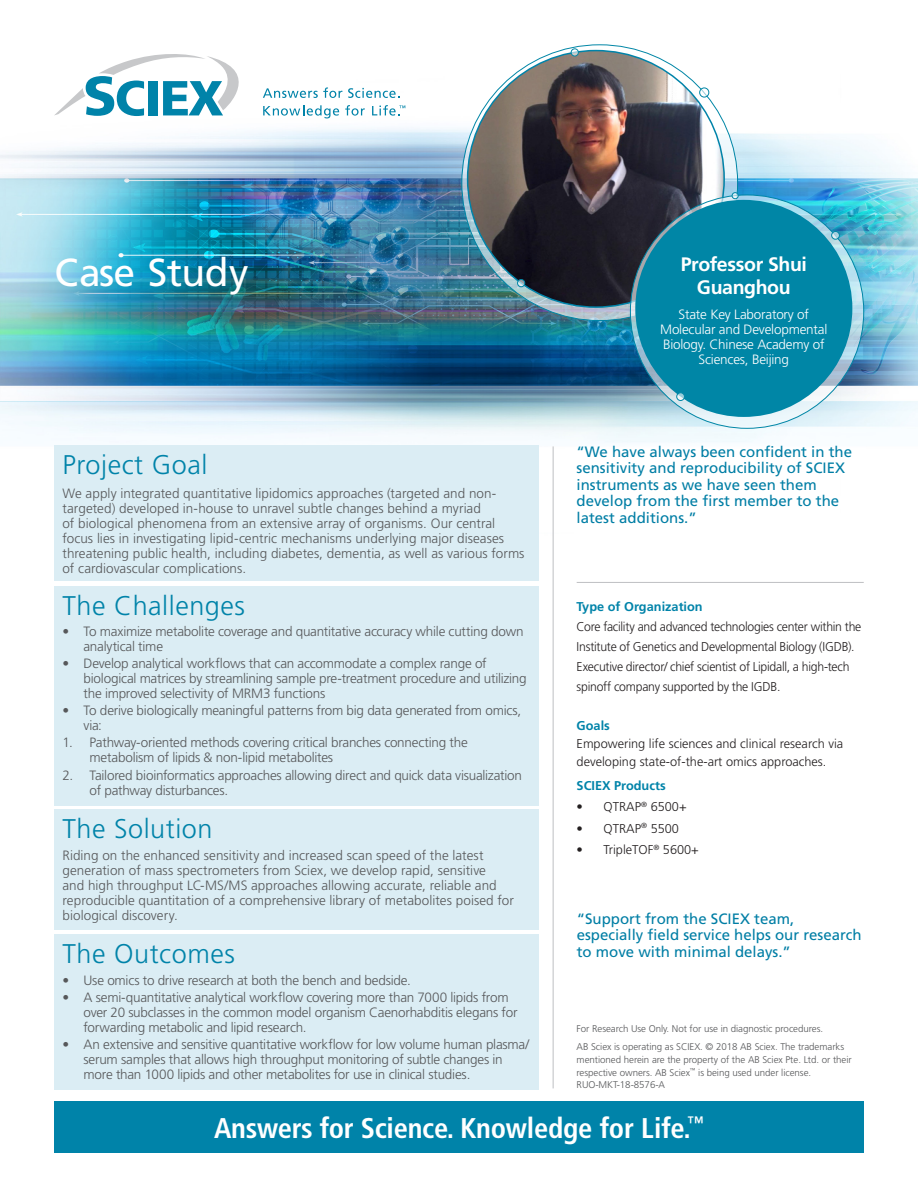
<style>
.page{position:relative;width:918px;height:1188px;background:#fff}
.page>*{position:absolute;margin:0;border:0;box-sizing:border-box;transform-origin:0 0}
.Large_Blue_Titles{font:39px "Frutiger LT Std";letter-spacing:-.02em;color:#fff}
.t1{font:700 condensed 28.5px "Frutiger LT Std";letter-spacing:-.01em;color:#fff}
.Large_Blue_Titles-2{font:300 27px "Frutiger LT Std";letter-spacing:.02em;color:#0083a9}
.t2{font:700 19.5px/22.5px "Frutiger LT Std";letter-spacing:-.02em;color:#fff;text-align:center}
.t3{font:15px/16.5px "Frutiger LT Std";color:#007ea5}
.Large_Blue_Titles-3{font:300 13.5px/15px "Frutiger LT Std";letter-spacing:-.01em;color:#57585a}
.t4{font:300 13.5px/15px "Frutiger LT Std";letter-spacing:-.015em;color:#fff;text-align:center}
.t5{font:300 12.75px/19.8px "Frutiger LT Std";letter-spacing:-.015em;color:#231f20;scale:.96 1}
.t6{font:300 12.75px/18.3px "Frutiger LT Std";letter-spacing:-.015em;color:#231f20}
.t7{font:700 12.75px "Frutiger LT Std";color:#0083a9}
.t8{font:300 9.75px/12.8px "Frutiger LT Std";letter-spacing:-.005em;color:#57585a}
</style>
<div class="page">
<div style="left:54px;top:1102px;width:810px;height:51px;background:#0083a9"></div>
<img style="left:0;top:51px;width:918px;height:496px">
<hr style="left:577px;top:582px;width:287px;height:1px;background:#bebfc2">
<svg style="left:54px;top:54px;width:351px;height:64px"></svg>
<div style="left:54px;top:935px;width:485px;height:155px;background:#dbedf4"></div>
<div style="left:54px;top:445px;width:485px;height:136px;background:#dbedf4"></div>
<hr style="left:553px;top:446px;width:1px;height:642px;background:#bebfc2">
<div style="left:54px;top:586px;width:485px;height:219px;background:#dbedf4"></div>
<div style="left:54px;top:809px;width:485px;height:121px;background:#dbedf4"></div>
<svg style="left:462px;top:45px;width:276px;height:276px"></svg>
<img style="left:468px;top:51px;width:256px;height:256px;border-radius:128px">
<svg style="left:700px;top:88px;width:9px;height:9px"></svg>
<div style="left:699px;top:88px;width:10px;height:9px;border:1px solid #0086a6;border-radius:50%"></div>
<svg style="left:571px;top:49px;width:7px;height:7px"></svg>
<div style="left:571px;top:48px;width:8px;height:8px;border:1px solid #0086a6;border-radius:50%"></div>
<svg style="left:517px;top:279px;width:8px;height:8px"></svg>
<div style="left:517px;top:279px;width:8px;height:8px;border:1px solid #0086a6;border-radius:50%"></div>
<svg style="left:630px;top:195px;width:234px;height:233px;background:#b3d4e1"></svg>
<div style="left:635px;top:200px;width:217px;height:217px;background:#0086a6;border-radius:50%"></div>
<svg style="left:832px;top:231px;width:7px;height:8px"></svg>
<div style="left:831px;top:231px;width:9px;height:9px;border:1px solid #0086a6;border-radius:50%"></div>
<svg style="left:732px;top:193px;width:6px;height:6px"></svg>
<div style="left:732px;top:192px;width:7px;height:7px;border:1px solid #0086a6;border-radius:50%"></div>
<svg style="left:677px;top:393px;width:7px;height:8px"></svg>
<div style="left:676px;top:392px;width:9px;height:9px;border:1px solid #0086a6;border-radius:50%"></div>
<p class="Large_Blue_Titles" style="left:55px;top:249px;width:196px">Case Study</p>
<p class="Large_Blue_Titles-2" style="left:63px;top:450px;width:146px">Project Goal</p>
<p class="Large_Blue_Titles-3" style="left:63px;top:486px;width:464px">We apply integrated quantitative lipidomics approaches (targeted and non&shy;targeted) developed in-house to unravel subtle changes behind a myriad<br>of biological phenomena from an extensive array of organisms. Our central focus lies in investigating lipid-centric mechanisms underlying major diseases threatening public health, including diabetes, dementia, as well as various forms of cardiovascular complications.</p>
<p class="t2" style="left:681px;top:253px;width:128px">Professor Shui<br>Guanghou</p>
<p class="t4" style="left:660px;top:307px;width:169px">State Key Laboratory of<br>Molecular and Developmental<br>Biology. Chinese Academy of<br>Sciences, Beijing</p>
<p class="t3" style="left:577px;top:443px;width:277px">“We have always been confident in the sensitivity and reproducibility of SCIEX instruments as we have seen them develop from the first member to the latest additions.”</p>
<p class="Large_Blue_Titles-2" style="left:63px;top:590px;width:184px">The Challenges</p>
<p class="Large_Blue_Titles-3" style="left:83px;top:624px;width:442px;text-indent:-21px">• To maximize metabolite coverage and quantitative accuracy while cutting down analytical time</p>
<p class="Large_Blue_Titles-3" style="left:83px;top:656px;width:445px;text-indent:-21px">• Develop analytical workflows that can accommodate a complex range of biological matrices by streamlining sample pre-treatment procedure and utilizing the improved selectivity of MRM3 functions</p>
<p class="Large_Blue_Titles-3" style="left:83px;top:703px;width:439px;text-indent:-21px">• To derive biologically meaningful patterns from big data generated from omics, via:</p>
<p class="Large_Blue_Titles-3" style="left:90px;top:736px;width:380px;text-indent:-27px">1. Pathway-oriented methods covering critical branches connecting the metabolism of lipids &amp; non-lipid metabolites</p>
<p class="Large_Blue_Titles-3" style="left:90px;top:768px;width:434px;text-indent:-27px">2. Tailored bioinformatics approaches allowing direct and quick data visualization of pathway disturbances.</p>
<p class="Large_Blue_Titles-2" style="left:63px;top:814px;width:151px">The Solution</p>
<p class="Large_Blue_Titles-3" style="left:63px;top:848px;width:453px">Riding on the enhanced sensitivity and increased scan speed of the latest generation of mass spectrometers from Sciex, we develop rapid, sensitive<br>and high throughput LC-MS/MS approaches allowing accurate, reliable and reproducible quantitation of a comprehensive library of metabolites poised for biological discovery.</p>
<p class="t7" style="left:577px;top:599px;width:128px">Type of Organization</p>
<p class="t5" style="left:577px;top:617px;width:298px">Core facility and advanced technologies center within the<br>Institute of Genetics and Developmental Biology (IGDB).</p>
<p class="t5" style="left:577px;top:657px;width:286px">Executive director/ chief scientist of Lipidall, a high-tech spinoff company supported by the IGDB.</p>
<p class="t7" style="left:577px;top:718px;width:35px">Goals</p>
<p class="t6" style="left:577px;top:735px;width:268px">Empowering life sciences and clinical research via developing state-of-the-art omics approaches.</p>
<p class="t7" style="left:577px;top:778px;width:91px">SCIEX Products</p>
<p class="t6" style="left:577px;top:798px;width:112px">• QTRAP<sup>®</sup> 6500+</p>
<p class="t6" style="left:577px;top:819px;width:104px">• QTRAP<sup>®</sup> 5500</p>
<p class="t6" style="left:577px;top:841px;width:124px">• TripleTOF<sup>®</sup> 5600+</p>
<p class="t3" style="left:577px;top:910px;width:287px">“Support from the SCIEX team, especially field service helps our research to move with minimal delays.”</p>
<p class="Large_Blue_Titles-2" style="left:63px;top:939px;width:174px">The Outcomes</p>
<p class="Large_Blue_Titles-3" style="left:63px;top:973px;width:350px">• Use omics to drive research at both the bench and bedside.</p>
<p class="Large_Blue_Titles-3" style="left:83px;top:990px;width:436px;text-indent:-21px">• A semi-quantitative analytical workflow covering more than 7000 lipids from over 20 subclasses in the common model organism Caenorhabditis elegans for forwarding metabolic and lipid research.</p>
<p class="Large_Blue_Titles-3" style="left:83px;top:1037px;width:447px;text-indent:-21px">• An extensive and sensitive quantitative workflow for low volume human plasma/ serum samples that allows high throughput monitoring of subtle changes in more than 1000 lipids and other metabolites for use in clinical studies.</p>
<p class="t1" style="left:214px;top:1111px;width:491px">Answers for Science. Knowledge for Life.<sup>™</sup></p>
<p class="t8" style="left:577px;top:1022px;width:248px">For Research Use Only. Not for use in diagnostic procedures.</p>
<p class="t8" style="left:577px;top:1041px;width:277px">AB Sciex is operating as SCIEX. © 2018 AB Sciex. The trademarks mentioned herein are the property of the AB Sciex Pte. Ltd. or their respective owners. AB Sciex<sup>™</sup> is being used under license.<br>RUO-MKT-18-8576-A</p>
</div>
